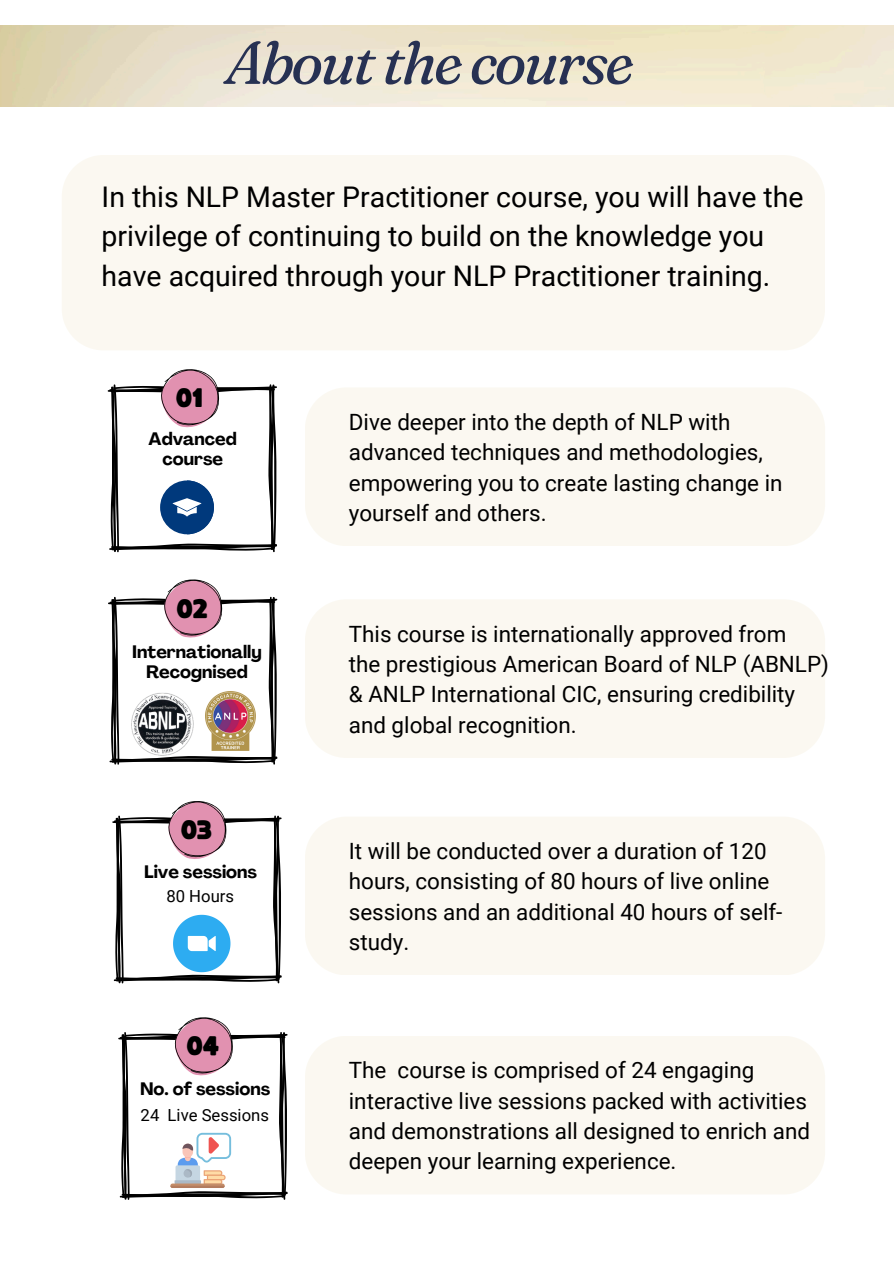
<style>
.page{position:relative;width:894px;height:1264px;background:#fff}
.page>*{position:absolute;margin:0;border:0;box-sizing:border-box;transform-origin:0 0}
.t1{font:italic 60.15px "Fraunces 9 pt";letter-spacing:-.045em;color:#273153}
.t2{font:28.5px/39.3px "Roboto";color:#000}
.t3{font:26.4px "Funtastic";color:#000}
.t4{font:22.5px/30.3px "Roboto";color:#000}
.t5{font:700 17.7px/19.8px "Agrandir";color:#000;text-align:center}
.t6{font:16.65px "Roboto";color:#000}
</style>
<div class="page">
<div style="left:62px;top:155px;width:762px;height:195px;background:#fbf8f1"></div>
<div style="left:305px;top:388px;width:519px;height:158px;background:#fbf8f1"></div>
<svg style="left:118px;top:1017px;width:169px;height:182px"></svg>
<div style="left:305px;top:600px;width:519px;height:158px;background:#fbf8f1"></div>
<div style="left:305px;top:817px;width:519px;height:158px;background:#fbf8f1"></div>
<div style="left:305px;top:1036px;width:519px;height:158px;background:#fbf8f1"></div>
<svg style="left:112px;top:801px;width:169px;height:182px"></svg>
<svg style="left:108px;top:579px;width:169px;height:185px"></svg>
<svg style="left:108px;top:369px;width:169px;height:183px"></svg>
<img style="left:126px;top:689px;width:73px;height:72px">
<img style="left:206px;top:691px;width:49px;height:59px">
<p class="t1" style="left:225px;top:25px;width:411px">About the course</p>
<p class="t2" style="left:102px;top:178px;width:703px">In this NLP Master Practitioner course, you will have the privilege of continuing to build on the knowledge you have acquired through your NLP Practitioner training.</p>
<p class="t3" style="left:176px;top:386px;width:28px">01</p>
<p class="t5" style="left:149px;top:430px;width:90px;line-height:20.2px">Advanced course</p>
<p class="t3" style="left:177px;top:596px;width:32px">02</p>
<p class="t5" style="left:132px;top:644px;width:131px">Internationally<br>Recognised</p>
<h1 class="t3" style="left:181px;top:818px;width:33px">03</h1>
<h3 class="t5" style="left:144px;top:863px;width:114px">Live sessions</h3>
<p class="t6" style="left:166px;top:887px;width:69px">80 Hours</p>
<h2 class="t3" style="left:187px;top:1034px;width:34px">04</h2>
<p class="t5" style="left:140px;top:1080px;width:131px">No. of sessions</p>
<p class="t6" style="left:141px;top:1105px;width:130px">24 Live Sessions</p>
<p class="t4" style="left:349px;top:407px;width:435px">Dive deeper into the depth of NLP with advanced techniques and methodologies, empowering you to create lasting change in yourself and others.</p>
<p class="t4" style="left:349px;top:619px;width:481px">This course is internationally approved from<br>the prestigious American Board of NLP (ABNLP) &amp; ANLP International CIC, ensuring credibility and global recognition.</p>
<h4 class="t4" style="left:349px;top:836px;width:435px">It will be conducted over a duration of 120 hours, consisting of 80 hours of live online sessions and an additional 40 hours of self&shy;study.</h4>
<p class="t4" style="left:349px;top:1055px;width:462px">The course is comprised of 24 engaging interactive live sessions packed with activities and demonstrations all designed to enrich and deepen your learning experience.</p>
</div>
